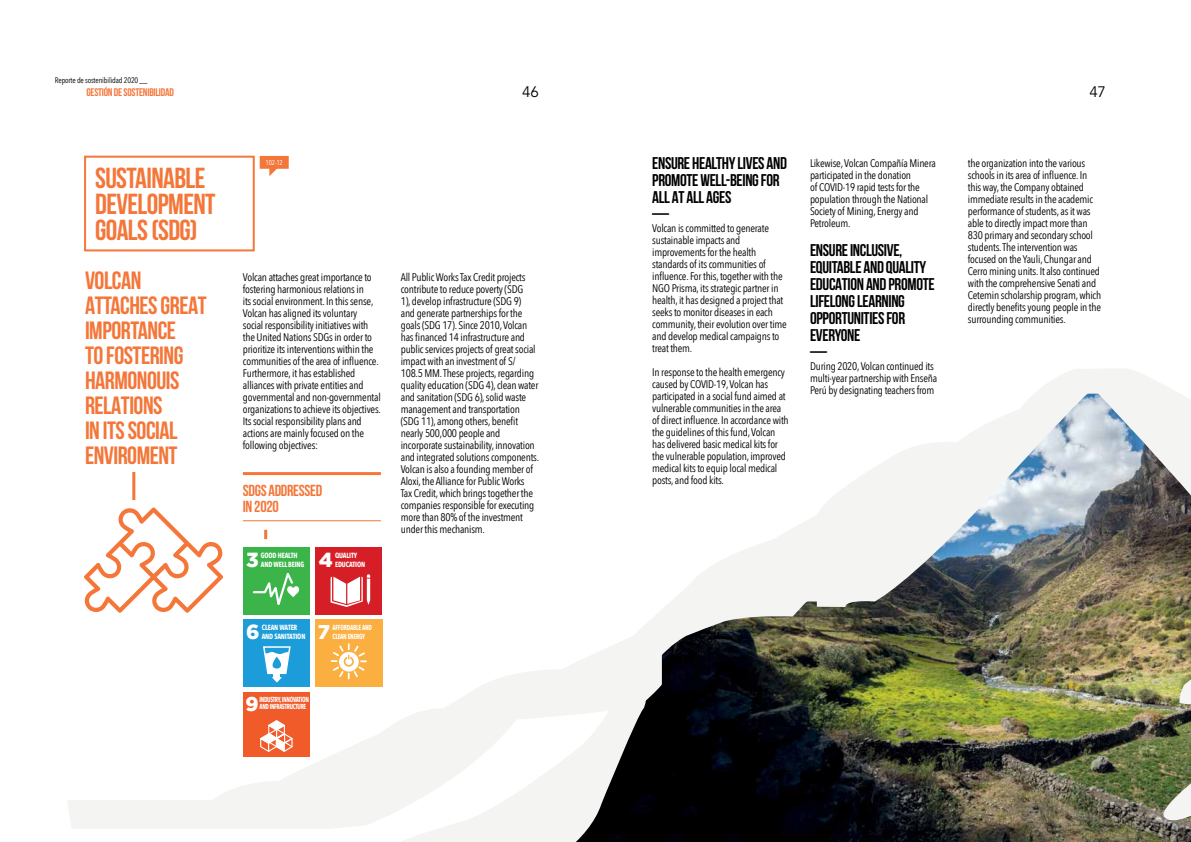
<style>
.page{position:relative;width:1191px;height:842px;background:#fff}
.page>*{position:absolute;margin:0;border:0;box-sizing:border-box;transform-origin:0 0}
.t1{font:700 29px/26px "Bebas Neue";letter-spacing:-.02em;color:#f47639}
.t2{font:700 25px/25px "Bebas Neue";letter-spacing:-.02em;color:#f47639}
.t3{font:900 20.4px "Gotham";color:#fff}
.t4{font:900 19.9px "Gotham";color:#fff}
.t5{font:700 17px/17px "Bebas Neue";letter-spacing:-.02em;color:#000}
.t6{font:700 16px/16px "Bebas Neue";letter-spacing:-.02em;color:#f47639}
.t7{font:15.1px "Avenir";color:#000}
.t8{font:11px/12px "Avenir Next Condensed";letter-spacing:-.02em;color:#000}
.t9{font:11px "Bebas Neue";letter-spacing:-.02em;color:#f47639}
.t10{font:8px "Avenir Next Condensed";letter-spacing:-.02em;color:#000}
.t11{font:700 condensed 7.5px/8.9px "Avenir Next LT Pro";letter-spacing:-.02em;color:#fff;scale:.92 1}
.t12{font:700 condensed 7.3px/6.8px "Avenir Next LT Pro";letter-spacing:-.05em;color:#fff;scale:.8 1}
.t13{font:700 condensed 7.3px/8.7px "Avenir Next LT Pro";letter-spacing:-.02em;color:#fff;scale:.8 1}
.t14{font:7px "Avenir Next Condensed";color:#fff}
</style>
<div class="page">
<img style="left:657px;top:829px;width:534px;height:13px">
<img style="left:68px;top:369px;width:1123px;height:460px">
<svg style="left:237px;top:681px;width:420px;height:161px;fill:#f4f4f2"></svg>
<img style="left:1146px;top:578px;width:45px;height:250px">
<div style="left:84px;top:156px;width:171px;height:95px;border:2px solid #f47639"></div>
<svg style="left:260px;top:156px;width:29px;height:20px"></svg>
<hr style="left:132px;top:472px;width:3px;height:28px;background:#f47639">
<svg style="left:84px;top:507px;width:139px;height:106px"></svg>
<hr style="left:243px;top:472px;width:138px;height:3px;background:#f47639">
<hr style="left:243px;top:520px;width:138px;height:1px;background:#f47639">
<svg style="left:264px;top:530px;width:3px;height:9px"></svg>
<div style="left:243px;top:548px;width:67px;height:67px;background:#3bb54a"></div>
<svg style="left:252px;top:573px;width:47px;height:32px"></svg>
<div style="left:315px;top:548px;width:67px;height:67px;background:#d61e26"></div>
<svg style="left:330px;top:574px;width:40px;height:33px"></svg>
<div style="left:243px;top:620px;width:67px;height:67px;background:#1c9cd8"></div>
<svg style="left:263px;top:646px;width:28px;height:36px"></svg>
<div style="left:315px;top:620px;width:67px;height:67px;background:#faaf40"></div>
<svg style="left:331px;top:643px;width:36px;height:36px"></svg>
<div style="left:243px;top:692px;width:67px;height:65px;background:#f15b2a"></div>
<svg style="left:260px;top:720px;width:33px;height:32px"></svg>
<p class="t10" style="left:55px;top:73px;width:94px">Reporte de sostenibilidad 2020 __</p>
<p class="t9" style="left:86px;top:86px;width:89px">GESTIÓN DE SOSTENIBILIDAD</p>
<h3 class="t7" style="left:522px;top:83px;width:18px">46</h3>
<h3 class="t7" style="left:1089px;top:83px;width:18px">47</h3>
<h1 class="t1" style="left:95px;top:165px;width:122px">SUSTAINABLE<br>DEVELOPMENT<br>GOALS (SDG)</h1>
<h2 class="t2" style="left:85px;top:267px;width:123px">VOLCAN<br>ATTACHES GREAT<br>IMPORTANCE<br>TO FOSTERING<br>HARMONOUIS<br>RELATIONS<br>IN ITS SOCIAL<br>ENVIROMENT</h2>
<p class="t14" style="left:265px;top:157px;width:19px">102-12</p>
<p class="t8" style="left:243px;top:271px;width:139px">Volcan attaches great importance to fostering harmonious relations in<br>its social environment. In this sense, Volcan has aligned its voluntary<br>social responsibility initiatives with the United Nations SDGs in order to prioritize its interventions within the communities of the area of influence.<br>Furthermore, it has established alliances with private entities and governmental and non-governmental organizations to achieve its objectives.<br>Its social responsibility plans and actions are mainly focused on the following objectives:</p>
<h3 class="t6" style="left:243px;top:482px;width:81px">SDGs ADDRESSED<br>IN 2020</h3>
<h3 class="t3" style="left:246px;top:548px;width:14px">3</h3>
<p class="t11" style="left:261px;top:551px;width:49px">GOOD HEALTH<br>AND WELL BEING</p>
<h3 class="t3" style="left:319px;top:548px;width:16px">4</h3>
<p class="t11" style="left:335px;top:551px;width:34px">QUALITY<br>EDUCATION</p>
<p class="t8" style="left:401px;top:271px;width:140px">All Public Works Tax Credit projects contribute to reduce poverty (SDG<br>1), develop infrastructure (SDG 9)<br>and generate partnerships for the goals (SDG 17). Since 2010, Volcan has financed 14 infrastructure and public services projects of great social impact with an investment of S/ 108.5 MM. These projects, regarding quality education (SDG 4), clean water and sanitation (SDG 6), solid waste management and transportation (SDG 11), among others, benefit nearly 500,000 people and incorporate sustainability, innovation and integrated solutions components.<br>Volcan is also a founding member of Aloxi, the Alliance for Public Works<br>Tax Credit, which brings together the companies responsible for executing more than 80% of the investment under this mechanism.</p>
<h3 class="t3" style="left:246px;top:620px;width:15px">6</h3>
<p class="t11" style="left:262px;top:623px;width:49px">CLEAN WATER<br>AND SANITATION</p>
<h3 class="t4" style="left:318px;top:620px;width:14px">7</h3>
<p class="t13" style="left:332px;top:623px;width:51px">AFFORDABLE AND<br>CLEAN ENERGY</p>
<h3 class="t4" style="left:245px;top:692px;width:15px">9</h3>
<p class="t12" style="left:259px;top:696px;width:63px">INDUSTRY, INNOVATION<br>AND INFRASTRUCTURE</p>
<h3 class="t5" style="left:652px;top:154px;width:136px">ENSURE HEALTHY LIVES AND<br>PROMOTE WELL-BEING FOR<br>ALL AT ALL AGES<br>—</h3>
<p class="t8" style="left:652px;top:221px;width:136px">Volcan is committed to generate sustainable impacts and improvements for the health standards of its communities of influence. For this, together with the<br>NGO Prisma, its strategic partner in health, it has designed a project that seeks to monitor diseases in each community, their evolution over time and develop medical campaigns to treat them.</p>
<p class="t8" style="left:652px;top:365px;width:138px">In response to the health emergency caused by COVID-19, Volcan has participated in a social fund aimed at vulnerable communities in the area of direct influence. In accordance with the guidelines of this fund, Volcan has delivered basic medical kits for the vulnerable population, improved medical kits to equip local medical posts, and food kits.</p>
<p class="t8" style="left:810px;top:157px;width:127px">Likewise, Volcan Compañía Minera participated in the donation<br>of COVID-19 rapid tests for the population through the National<br>Society of Mining, Energy and<br>Petroleum.</p>
<h3 class="t5" style="left:810px;top:241px;width:126px">ENSURE INCLUSIVE,<br>EQUITABLE AND QUALITY<br>EDUCATION AND PROMOTE<br>LIFELONG LEARNING<br>OPPORTUNITIES FOR<br>EVERYONE<br>—</h3>
<p class="t8" style="left:810px;top:360px;width:129px">During 2020, Volcan continued its multi-year partnership with Enseña<br>Perú by designating teachers from</p>
<p class="t8" style="left:968px;top:157px;width:135px">the organization into the various schools in its area of influence. In this way, the Company obtained immediate results in the academic performance of students, as it was able to directly impact more than 830 primary and secondary school students. The intervention was focused on the Yauli, Chungar and Cerro mining units. It also continued with the comprehensive Senati and Cetemin scholarship program, which directly benefits young people in the surrounding communities.</p>
</div>
